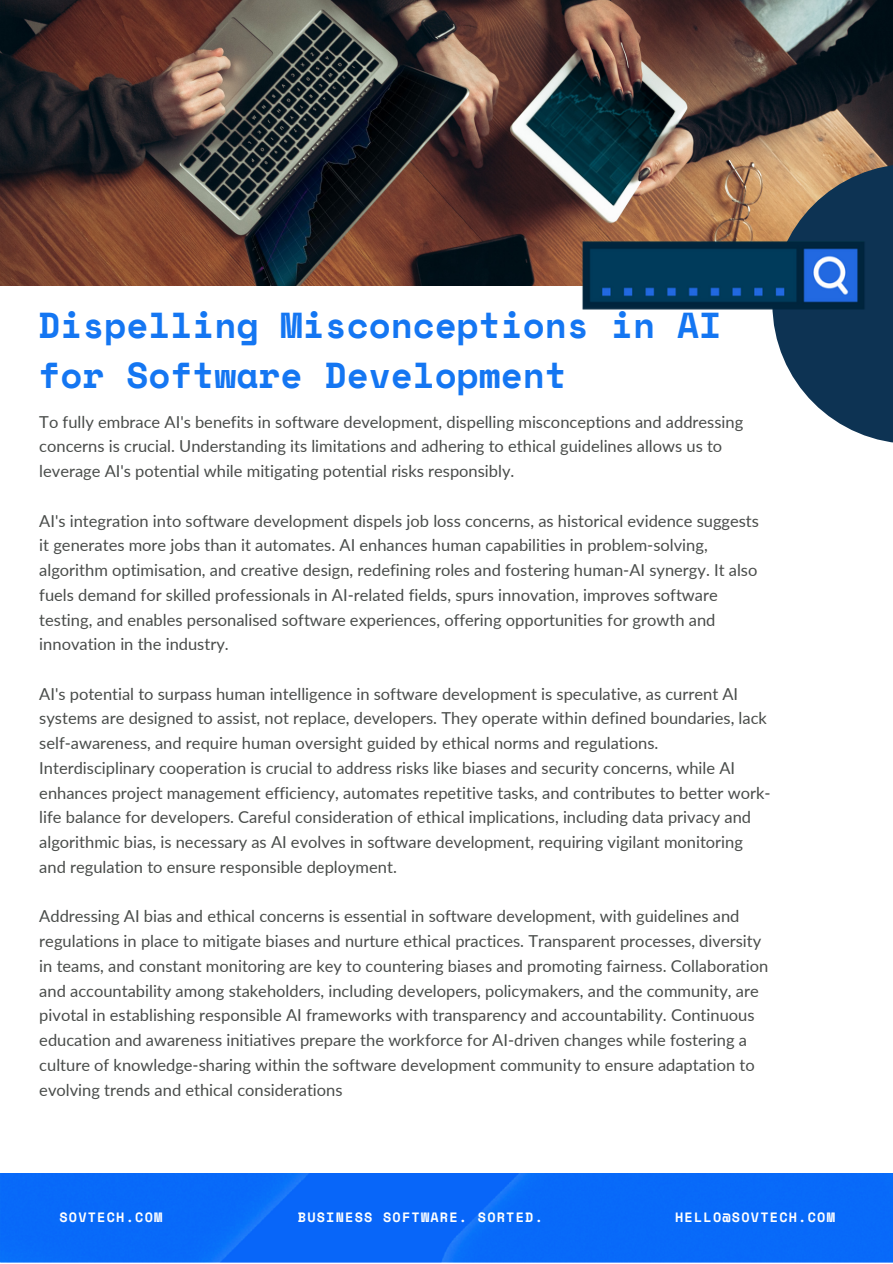
<style>
.page{position:relative;width:893px;height:1264px;background:#fff}
.page>*{position:absolute;margin:0;border:0;box-sizing:border-box;transform-origin:0 0}
.t1{font:700 36px/49.5px "Space Mono";color:#1476f2}
.t2{font:16.5px/24.8px "Lato";color:#494c4a}
.t3{font:700 13.5px "Space Mono";letter-spacing:.09em;color:#fff}
</style>
<div class="page">
<img style="left:0;top:0;width:892px;height:286px">
<svg style="left:772px;top:164px;width:120px;height:279px;fill:#0d3353"></svg>
<div style="left:0;top:1173px;width:892px;height:89px;background:#0869f9"></div>
<img style="left:573px;top:229px;width:301px;height:93px">
<p class="t1" style="left:38px;top:300px;width:684px">Dispelling Misconceptions in AI for Software Development</p>
<p class="t2" style="left:39px;top:409px;width:705px">To fully embrace AI's benefits in software development, dispelling misconceptions and addressing concerns is crucial. Understanding its limitations and adhering to ethical guidelines allows us to leverage AI's potential while mitigating potential risks responsibly.</p>
<p class="t2" style="left:39px;top:508px;width:721px">AI's integration into software development dispels job loss concerns, as historical evidence suggests it generates more jobs than it automates. AI enhances human capabilities in problem-solving, algorithm optimisation, and creative design, redefining roles and fostering human-AI synergy. It also fuels demand for skilled professionals in AI-related fields, spurs innovation, improves software testing, and enables personalised software experiences, offering opportunities for growth and innovation in the industry.</p>
<p class="t2" style="left:39px;top:681px;width:732px">AI's potential to surpass human intelligence in software development is speculative, as current AI systems are designed to assist, not replace, developers. They operate within defined boundaries, lack self-awareness, and require human oversight guided by ethical norms and regulations.<br>Interdisciplinary cooperation is crucial to address risks like biases and security concerns, while AI enhances project management efficiency, automates repetitive tasks, and contributes to better work&shy;life balance for developers. Careful consideration of ethical implications, including data privacy and algorithmic bias, is necessary as AI evolves in software development, requiring vigilant monitoring and regulation to ensure responsible deployment.</p>
<p class="t2" style="left:39px;top:903px;width:730px">Addressing AI bias and ethical concerns is essential in software development, with guidelines and regulations in place to mitigate biases and nurture ethical practices. Transparent processes, diversity in teams, and constant monitoring are key to countering biases and promoting fairness. Collaboration and accountability among stakeholders, including developers, policymakers, and the community, are pivotal in establishing responsible AI frameworks with transparency and accountability. Continuous education and awareness initiatives prepare the workforce for AI-driven changes while fostering a culture of knowledge-sharing within the software development community to ensure adaptation to evolving trends and ethical considerations</p>
<p class="t3" style="left:59px;top:1206px;width:104px">SOVTECH.COM</p>
<p class="t3" style="left:298px;top:1206px;width:246px">BUSINESS SOFTWARE. SORTED.</p>
<p class="t3" style="left:675px;top:1206px;width:161px">HELLO@SOVTECH.COM</p>
</div>
